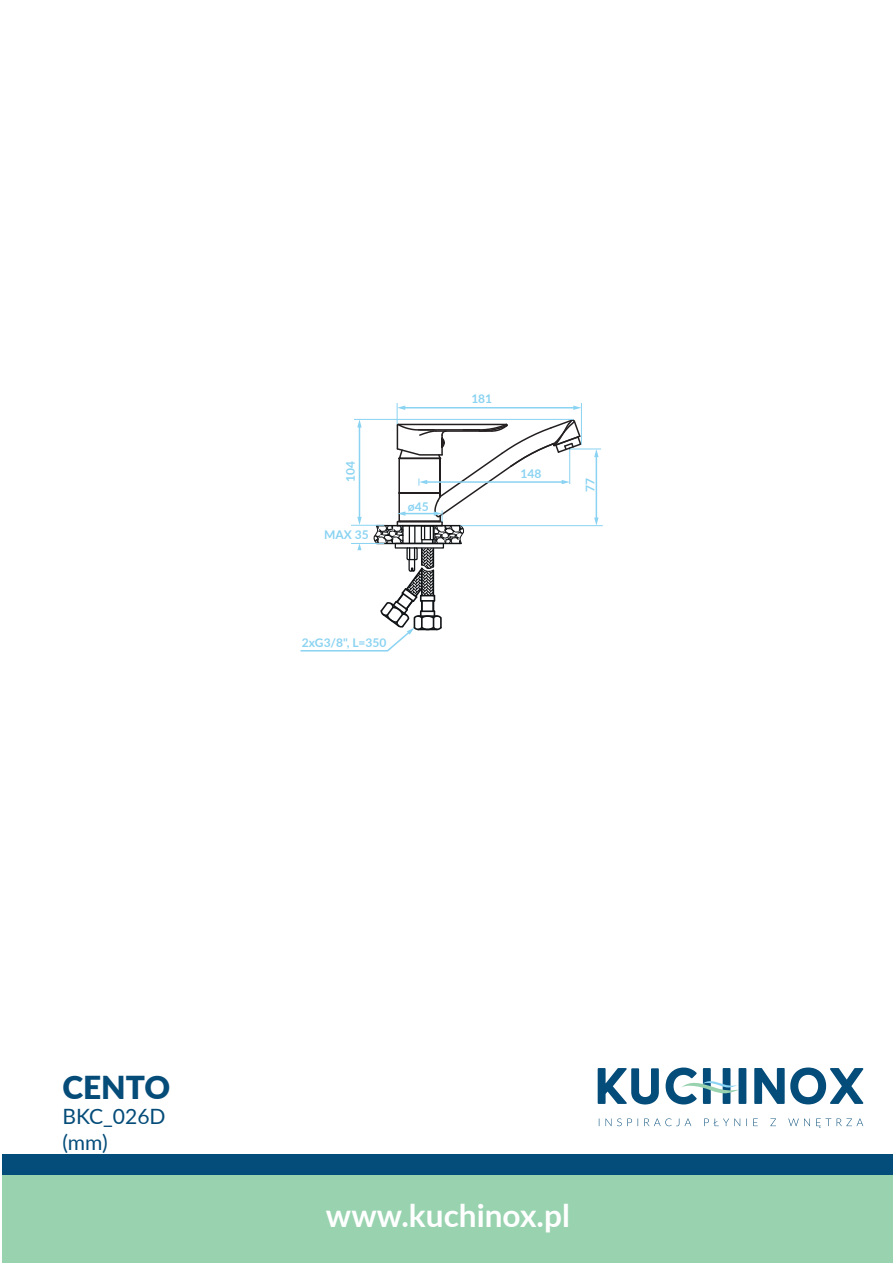
<style>
.page{position:relative;width:893px;height:1263px;background:#fff}
.page>*{position:absolute;margin:0;border:0;box-sizing:border-box;transform-origin:0 0}
.t1{font:700 31.65px "Lato";color:#fff}
.t2{font:900 31.65px "Lato";color:#054c79}
.t3{font:21.15px "Lato";color:#054c79}
.t4{font:21.15px "Lato";color:#044d7a}
.t5{font:700 12px "Lato";color:#8ad3f2}
</style>
<div class="page">
<svg style="left:597px;top:1068px;width:266px;height:37px"></svg>
<svg style="left:598px;top:1118px;width:265px;height:10px"></svg>
<div style="left:2px;top:1174px;width:890px;height:89px;background:#98d2af"></div>
<div style="left:2px;top:1154px;width:890px;height:20px;background:#044c79"></div>
<hr style="left:570px;top:449px;width:31px;height:1px;background:#8ad3f2">
<hr style="left:460px;top:525px;width:142px;height:1px;background:#8ad3f2">
<hr style="left:595px;top:456px;width:2px;height:63px;background:#8ad3f2">
<svg style="left:594px;top:518px;width:4px;height:8px"></svg>
<svg style="left:594px;top:449px;width:4px;height:8px"></svg>
<svg style="left:300px;top:403px;width:282px;height:249px"></svg>
<p class="t5" style="left:341px;top:482px;width:22px;rotate:-90deg">104</p>
<p class="t5" style="left:324px;top:526px;width:46px">MAX 35</p>
<p class="t5" style="left:408px;top:498px;width:22px">ø45</p>
<p class="t5" style="left:302px;top:633px;width:86px">2xG3/8", L=350</p>
<p class="t5" style="left:471px;top:390px;width:22px">181</p>
<p class="t5" style="left:520px;top:465px;width:22px">148</p>
<p class="t5" style="left:581px;top:492px;width:15px;rotate:-90deg">77</p>
<h1 class="t2" style="left:62px;top:1064px;width:109px">CENTO</h1>
<h2 class="t3" style="left:62px;top:1101px;width:105px">BKC_026D</h2>
<h2 class="t4" style="left:62px;top:1127px;width:47px">(mm)</h2>
<h1 class="t1" style="left:326px;top:1192px;width:245px">www.kuchinox.pl</h1>
</div>
